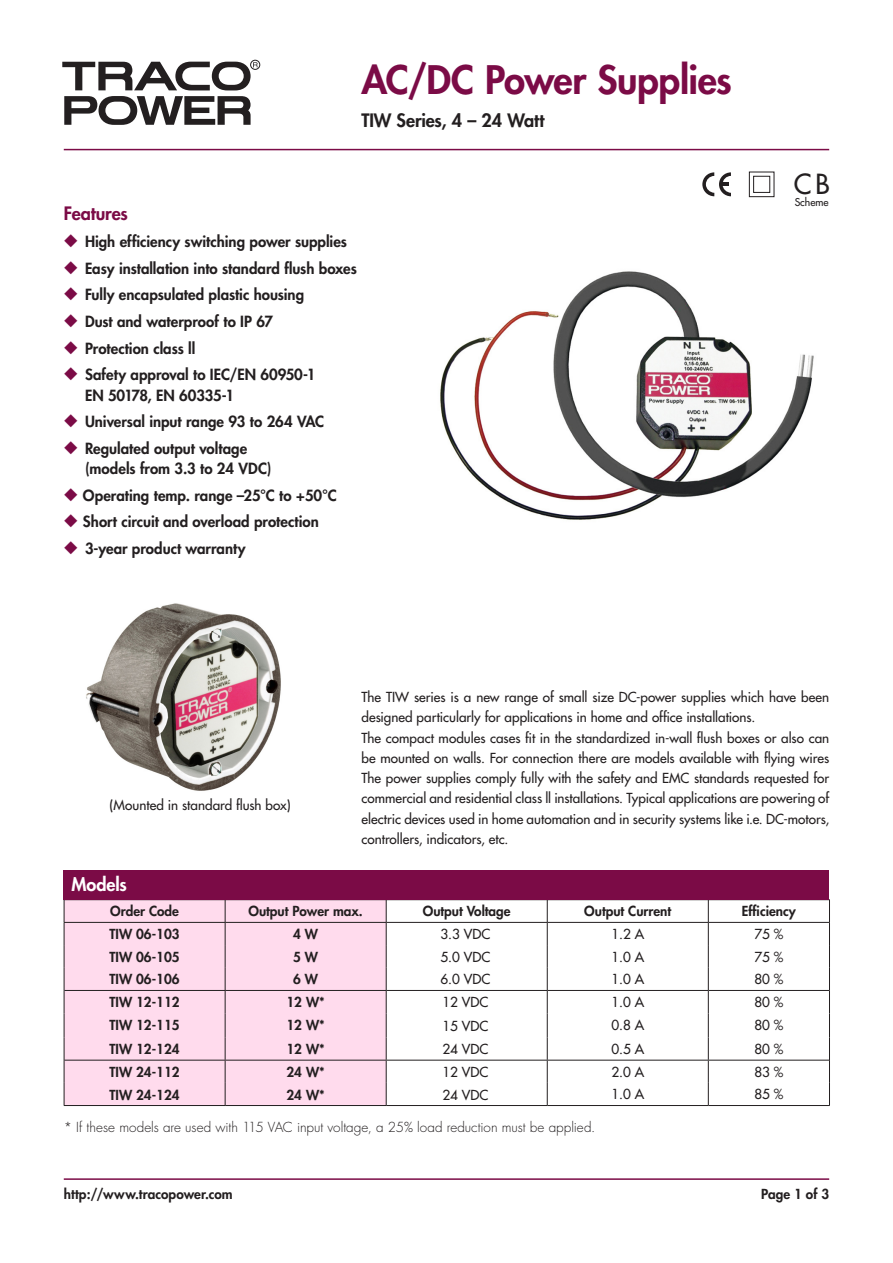
<style>
.page{position:relative;width:893px;height:1263px;background:#fff}
.page>*{position:absolute;margin:0;border:0;box-sizing:border-box;transform-origin:0 0}
.t1{font:800 38.25px "Futura";letter-spacing:-.015em;color:#7b0b46}
.t2{font:27px "Futura";color:#231f20}
.t3{font:800 18px "Futura";letter-spacing:-.01em;color:#231f20}
.Features_Heavy{font:800 18px "Futura";letter-spacing:-.01em;color:#7b0b46}
.t4{font:800 18px "Futura";letter-spacing:-.005em;color:#fff}
.Features_Heavy-2{font:800 15px/20.2px "Futura";color:#231f20}
.Text_medium{font:13.5px/20.2px "Futura";color:#231f20}
.Tabelle_Heavy{font:800 13.5px "Futura";color:#231f20}
.Tabelle_Heavy-2{font:13.5px "Futura";color:#231f20}
.t5{font:300 13.5px "Futura";color:#231f20}
.t6{font:10.5px "Futura";color:#231f20}
.s1{color:#7b0b46}
</style>
<div class="page">
<div style="left:250px;top:60px;width:10px;height:10px;border:1px solid #231f20;border-radius:50%"></div>
<svg style="left:64px;top:96px;width:187px;height:29px"></svg>
<svg style="left:62px;top:62px;width:196px;height:28px"></svg>
<hr style="left:64px;top:1178px;width:765px;height:2px;background:#7b0b46">
<hr style="left:64px;top:149px;width:765px;height:1px;background:#7b0b46">
<img style="left:440px;top:271px;width:374px;height:249px">
<img style="left:86px;top:603px;width:195px;height:188px">
<div style="left:65px;top:900px;width:321px;height:205px;background:#ffdbed"></div>
<hr style="left:64px;top:899px;width:161px;height:1px;background:#231f20">
<hr style="left:225px;top:899px;width:161px;height:1px;background:#231f20">
<hr style="left:386px;top:899px;width:161px;height:1px;background:#231f20">
<hr style="left:547px;top:899px;width:161px;height:1px;background:#231f20">
<hr style="left:708px;top:899px;width:122px;height:1px;background:#231f20">
<hr style="left:64px;top:922px;width:161px;height:1px;background:#231f20">
<hr style="left:547px;top:922px;width:161px;height:1px;background:#231f20">
<hr style="left:708px;top:922px;width:122px;height:1px;background:#231f20">
<svg style="left:64px;top:900px;width:1px;height:205px"></svg>
<svg style="left:829px;top:900px;width:1px;height:205px"></svg>
<hr style="left:386px;top:922px;width:161px;height:1px;background:#231f20">
<svg style="left:547px;top:900px;width:1px;height:205px"></svg>
<svg style="left:708px;top:900px;width:1px;height:205px"></svg>
<hr style="left:225px;top:922px;width:161px;height:1px;background:#231f20">
<svg style="left:225px;top:900px;width:1px;height:205px"></svg>
<svg style="left:386px;top:900px;width:1px;height:205px"></svg>
<hr style="left:64px;top:1105px;width:161px;height:1px;background:#231f20">
<hr style="left:225px;top:1105px;width:161px;height:1px;background:#231f20">
<hr style="left:386px;top:1105px;width:161px;height:1px;background:#231f20">
<hr style="left:547px;top:1105px;width:161px;height:1px;background:#231f20">
<hr style="left:708px;top:1105px;width:122px;height:1px;background:#231f20">
<hr style="left:64px;top:990px;width:161px;height:1px;background:#231f20">
<hr style="left:225px;top:990px;width:161px;height:1px;background:#231f20">
<hr style="left:386px;top:990px;width:161px;height:1px;background:#231f20">
<hr style="left:547px;top:990px;width:161px;height:1px;background:#231f20">
<hr style="left:708px;top:990px;width:121px;height:1px;background:#231f20">
<hr style="left:64px;top:1060px;width:161px;height:1px;background:#231f20">
<hr style="left:225px;top:1060px;width:161px;height:1px;background:#231f20">
<hr style="left:386px;top:1060px;width:161px;height:1px;background:#231f20">
<hr style="left:547px;top:1060px;width:161px;height:1px;background:#231f20">
<hr style="left:708px;top:1060px;width:121px;height:1px;background:#231f20">
<div style="left:64px;top:870px;width:765px;height:29px;background:#7b0b46"></div>
<svg style="left:702px;top:172px;width:29px;height:24px"></svg>
<div style="left:749px;top:172px;width:25px;height:25px;border:1px solid #231f20"></div>
<div style="left:753px;top:176px;width:17px;height:17px;border:1px solid #231f20"></div>
<p class="t1" style="left:361px;top:56px;width:372px">AC/DC Power Supplies</p>
<p class="t3" style="left:361px;top:109px;width:184px">TIW Series, 4 – 24 Watt</p>
<p class="Features_Heavy" style="left:64px;top:202px;width:66px">Features</p>
<p class="Features_Heavy-2" style="left:64px;top:231px;width:285px"><span class="s1">◆</span> High efficiency switching power supplies</p>
<p class="Features_Heavy-2" style="left:64px;top:258px;width:295px"><span class="s1">◆</span> Easy installation into standard flush boxes</p>
<p class="Features_Heavy-2" style="left:64px;top:285px;width:242px"><span class="s1">◆</span> Fully encapsulated plastic housing</p>
<p class="Features_Heavy-2" style="left:64px;top:311px;width:211px"><span class="s1">◆</span> Dust and waterproof to IP 67</p>
<p class="Features_Heavy-2" style="left:64px;top:338px;width:133px"><span class="s1">◆</span> Protection class ll</p>
<p class="Features_Heavy-2" style="left:85px;top:365px;width:232px;text-indent:-21px"><span class="s1">◆</span> Safety approval to IEC/EN 60950-1<br>EN 50178, EN 60335-1</p>
<p class="Features_Heavy-2" style="left:64px;top:411px;width:262px"><span class="s1">◆</span> Universal input range 93 to 264 VAC</p>
<p class="Features_Heavy-2" style="left:85px;top:438px;width:188px;text-indent:-21px"><span class="s1">◆</span> Regulated output voltage (models from 3.3 to 24 VDC)</p>
<p class="Features_Heavy-2" style="left:64px;top:485px;width:275px"><span class="s1">◆</span> Operating temp. range –25°C to +50°C</p>
<p class="Features_Heavy-2" style="left:64px;top:512px;width:256px"><span class="s1">◆</span> Short circuit and overload protection</p>
<p class="Features_Heavy-2" style="left:64px;top:538px;width:183px"><span class="s1">◆</span> 3-year product warranty</p>
<p class="t2" style="left:794px;top:167px;width:38px">CB</p>
<p class="t6" style="left:795px;top:196px;width:36px">Scheme</p>
<p class="Text_medium" style="left:109px;top:794px;width:183px">(Mounted in standard flush box)</p>
<p class="t4" style="left:72px;top:873px;width:57px">Models</p>
<p class="Text_medium" style="left:361px;top:687px;width:469px">The TIW series is a new range of small size DC-power supplies which have been designed particularly for applications in home and office installations.</p>
<p class="Text_medium" style="left:361px;top:727px;width:469px;text-align:justify">The compact modules cases fit in the standardized in-wall flush boxes or also can be mounted on walls. For connection there are models available with flying wires The power supplies comply fully with the safety and EMC standards requested for commercial and residential class ll installations. Typical applications are powering of electric devices used in home automation and in security systems like i.e. DC-motors, controllers, indicators, etc.</p>
<p class="Tabelle_Heavy" style="left:110px;top:903px;width:70px">Order Code</p>
<p class="Tabelle_Heavy" style="left:248px;top:903px;width:116px">Output Power max.</p>
<p class="Tabelle_Heavy" style="left:423px;top:903px;width:89px">Output Voltage</p>
<p class="Tabelle_Heavy" style="left:584px;top:903px;width:88px">Output Current</p>
<p class="Tabelle_Heavy" style="left:742px;top:903px;width:55px">Efficiency</p>
<p class="Tabelle_Heavy" style="left:110px;top:925px;width:72px">TIW 06-103</p>
<p class="Tabelle_Heavy" style="left:293px;top:925px;width:26px">4 W</p>
<p class="Tabelle_Heavy-2" style="left:440px;top:926px;width:51px">3.3 VDC</p>
<p class="Tabelle_Heavy-2" style="left:611px;top:925px;width:34px">1.2 A</p>
<p class="Tabelle_Heavy-2" style="left:754px;top:925px;width:31px">75 %</p>
<p class="Tabelle_Heavy" style="left:110px;top:948px;width:72px">TIW 06-105</p>
<p class="Tabelle_Heavy" style="left:293px;top:948px;width:26px">5 W</p>
<p class="Tabelle_Heavy-2" style="left:440px;top:948px;width:51px">5.0 VDC</p>
<p class="Tabelle_Heavy-2" style="left:611px;top:948px;width:34px">1.0 A</p>
<p class="Tabelle_Heavy-2" style="left:754px;top:948px;width:31px">75 %</p>
<p class="Tabelle_Heavy" style="left:110px;top:971px;width:72px">TIW 06-106</p>
<p class="Tabelle_Heavy" style="left:293px;top:971px;width:26px">6 W</p>
<p class="Tabelle_Heavy-2" style="left:440px;top:971px;width:51px">6.0 VDC</p>
<p class="Tabelle_Heavy-2" style="left:611px;top:971px;width:34px">1.0 A</p>
<p class="Tabelle_Heavy-2" style="left:754px;top:971px;width:31px">80 %</p>
<p class="Tabelle_Heavy" style="left:110px;top:993px;width:72px">TIW 12-112</p>
<p class="Tabelle_Heavy" style="left:286px;top:993px;width:40px">12 W*</p>
<p class="Tabelle_Heavy-2" style="left:442px;top:994px;width:48px">12 VDC</p>
<p class="Tabelle_Heavy-2" style="left:611px;top:994px;width:34px">1.0 A</p>
<p class="Tabelle_Heavy-2" style="left:754px;top:994px;width:31px">80 %</p>
<p class="Tabelle_Heavy" style="left:110px;top:1017px;width:72px">TIW 12-115</p>
<p class="Tabelle_Heavy" style="left:286px;top:1017px;width:40px">12 W*</p>
<p class="Tabelle_Heavy-2" style="left:442px;top:1017px;width:48px">15 VDC</p>
<p class="Tabelle_Heavy-2" style="left:611px;top:1017px;width:34px">0.8 A</p>
<p class="Tabelle_Heavy-2" style="left:754px;top:1017px;width:31px">80 %</p>
<p class="Tabelle_Heavy" style="left:110px;top:1040px;width:72px">TIW 12-124</p>
<p class="Tabelle_Heavy" style="left:286px;top:1040px;width:40px">12 W*</p>
<p class="Tabelle_Heavy-2" style="left:442px;top:1041px;width:48px">24 VDC</p>
<p class="Tabelle_Heavy-2" style="left:611px;top:1041px;width:34px">0.5 A</p>
<p class="Tabelle_Heavy-2" style="left:754px;top:1041px;width:31px">80 %</p>
<p class="Tabelle_Heavy" style="left:110px;top:1063px;width:72px">TIW 24-112</p>
<p class="Tabelle_Heavy" style="left:286px;top:1063px;width:40px">24 W*</p>
<p class="Tabelle_Heavy-2" style="left:442px;top:1063px;width:48px">12 VDC</p>
<p class="Tabelle_Heavy-2" style="left:611px;top:1063px;width:34px">2.0 A</p>
<p class="Tabelle_Heavy-2" style="left:754px;top:1063px;width:31px">83 %</p>
<p class="Tabelle_Heavy" style="left:110px;top:1086px;width:72px">TIW 24-124</p>
<p class="Tabelle_Heavy" style="left:286px;top:1086px;width:40px">24 W*</p>
<p class="Tabelle_Heavy-2" style="left:442px;top:1086px;width:48px">24 VDC</p>
<p class="Tabelle_Heavy-2" style="left:611px;top:1086px;width:34px">1.0 A</p>
<p class="Tabelle_Heavy-2" style="left:754px;top:1086px;width:31px">85 %</p>
<p class="t5" style="left:64px;top:1119px;width:533px">* If these models are used with 115 VAC input voltage, a 25% load reduction must be applied.</p>
<p class="Tabelle_Heavy" style="left:64px;top:1185px;width:170px">http://www.tracopower.com</p>
<p class="Tabelle_Heavy" style="left:761px;top:1185px;width:69px">Page 1 of 3</p>
</div>
